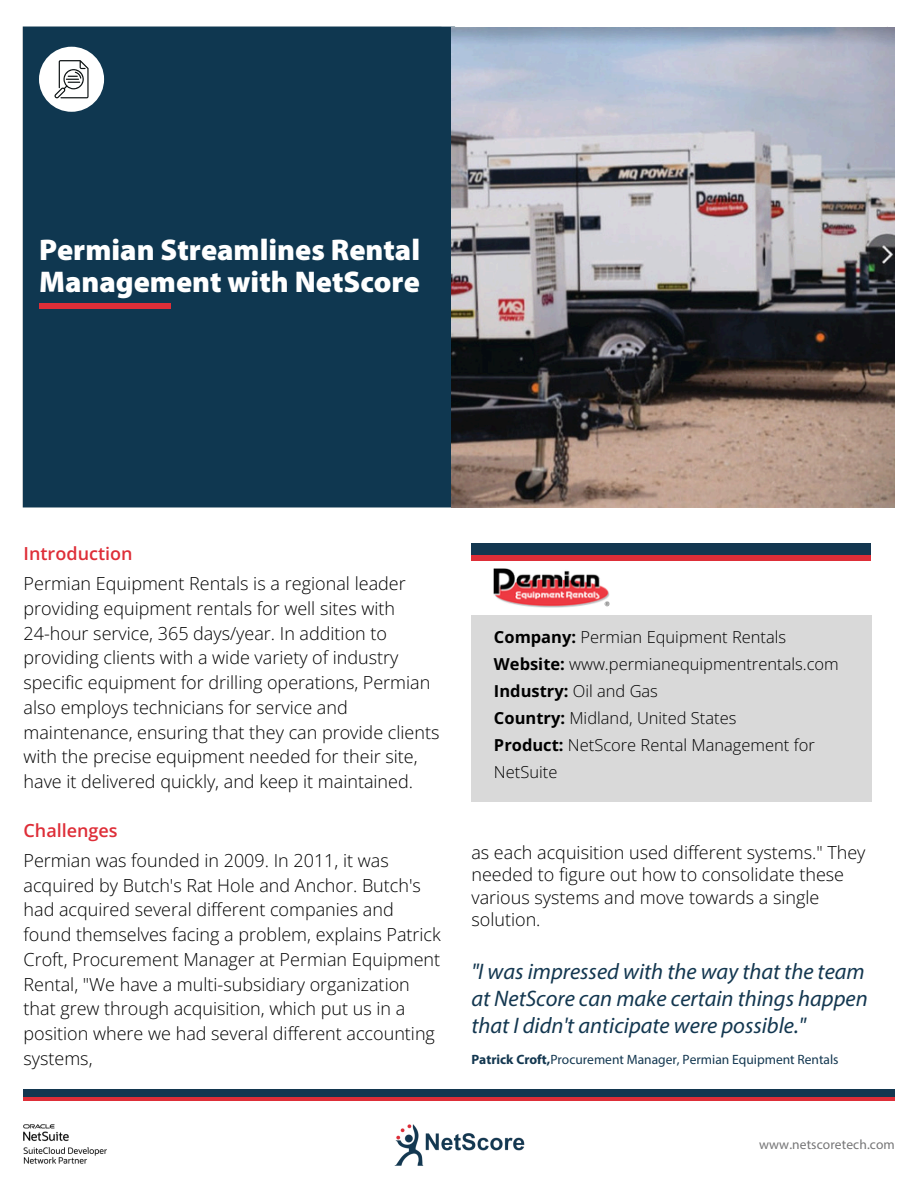
<style>
.page{position:relative;width:918px;height:1188px;background:#fff}
.page>*{position:absolute;margin:0;border:0;box-sizing:border-box;transform-origin:0 0}
.t1{font:900 30px/32.7px "Myriad Pro";color:#fff}
.t2{font:italic 22.5px/27px "Myriad Pro";color:#133750}
.t3{font:300 18px/24.8px "Open Sans";color:#000}
.t4{font:300 16.5px/27px "Open Sans";color:#000}
.t5{font:13.5px "Myriad Pro";color:#133750}
.t6{font:13.5px "Myriad Pro";letter-spacing:.01em;color:#767677}
.s1{font-weight:600;color:#de2e38}
.s2{font-weight:700}
</style>
<div class="page">
<div style="left:22px;top:26px;width:872px;height:482px;background:#0f3750"></div>
<div style="left:471px;top:615px;width:400px;height:186px;background:#d9d9d9"></div>
<div style="left:471px;top:543px;width:400px;height:12px;background:#133750"></div>
<div style="left:471px;top:555px;width:400px;height:5px;background:#de2e38"></div>
<img style="left:451px;top:27px;width:443px;height:480px">
<div style="left:39px;top:47px;width:65px;height:65px;background:#fff;border-radius:50%"></div>
<svg style="left:55px;top:60px;width:34px;height:38px"></svg>
<div style="left:39px;top:304px;width:132px;height:5px;background:#de2e38"></div>
<img style="left:494px;top:568px;width:116px;height:39px">
<div style="left:23px;top:1090px;width:872px;height:11px;background:#133750"></div>
<hr style="left:23px;top:1098px;width:872px;height:3px;background:#de2e38">
<img style="left:394px;top:1124px;width:131px;height:42px">
<img style="left:24px;top:1124px;width:83px;height:40px">
<p class="t1" style="left:39px;top:236px;width:383px">Permian Streamlines Rental<br>Management with NetScore</p>
<h3 class="t3" style="left:24px;top:538px;width:384px;line-height:30.3px"><span class="s1">Introduction<br></span>Permian Equipment Rentals is a regional leader</h3>
<h3 class="t3" style="left:24px;top:596px;width:417px">providing equipment rentals for well sites with 24-hour service, 365 days/year. In addition to providing clients with a wide variety of industry specific equipment for drilling operations, Permian also employs technicians for service and maintenance, ensuring that they can provide clients with the precise equipment needed for their site, have it delivered quickly, and keep it maintained.</h3>
<p class="t3" style="left:24px;top:814px;width:367px;line-height:30.3px"><span class="s1">Challenges<br></span>Permian was founded in 2009. In 2011, it was</p>
<p class="t3" style="left:24px;top:872px;width:419px">acquired by Butch's Rat Hole and Anchor. Butch's had acquired several different companies and found themselves facing a problem, explains Patrick Croft, Procurement Manager at Permian Equipment Rental, "We have a multi-subsidiary organization that grew through acquisition, which put us in a position where we had several different accounting systems,</p>
<h2 class="t4" style="left:494px;top:623px;width:346px"><span class="s2">Company:</span> Permian Equipment Rentals<br><span class="s2">Website:</span> www.permianequipmentrentals.com<br><span class="s2">Industry:</span> Oil and Gas<br><span class="s2">Country:</span> Midland, United States<br><span class="s2">Product:</span> NetScore Rental Management for<br>NetSuite</h2>
<h3 class="t3" style="left:471px;top:841px;width:396px;line-height:22.5px">as each acquisition used different systems." They needed to figure out how to consolidate these various systems and move towards a single solution.</h3>
<h3 class="t2" style="left:471px;top:960px;width:398px">"I was impressed with the way that the team at NetScore can make certain things happen that I didn't anticipate were possible."</h3>
<h3 class="t5" style="left:471px;top:1054px;width:369px"><span class="s2">Patrick Croft,</span>Procurement Manager, Permian Equipment Rentals</h3>
<p class="t6" style="left:759px;top:1138px;width:137px">www.netscoretech.com</p>
</div>
